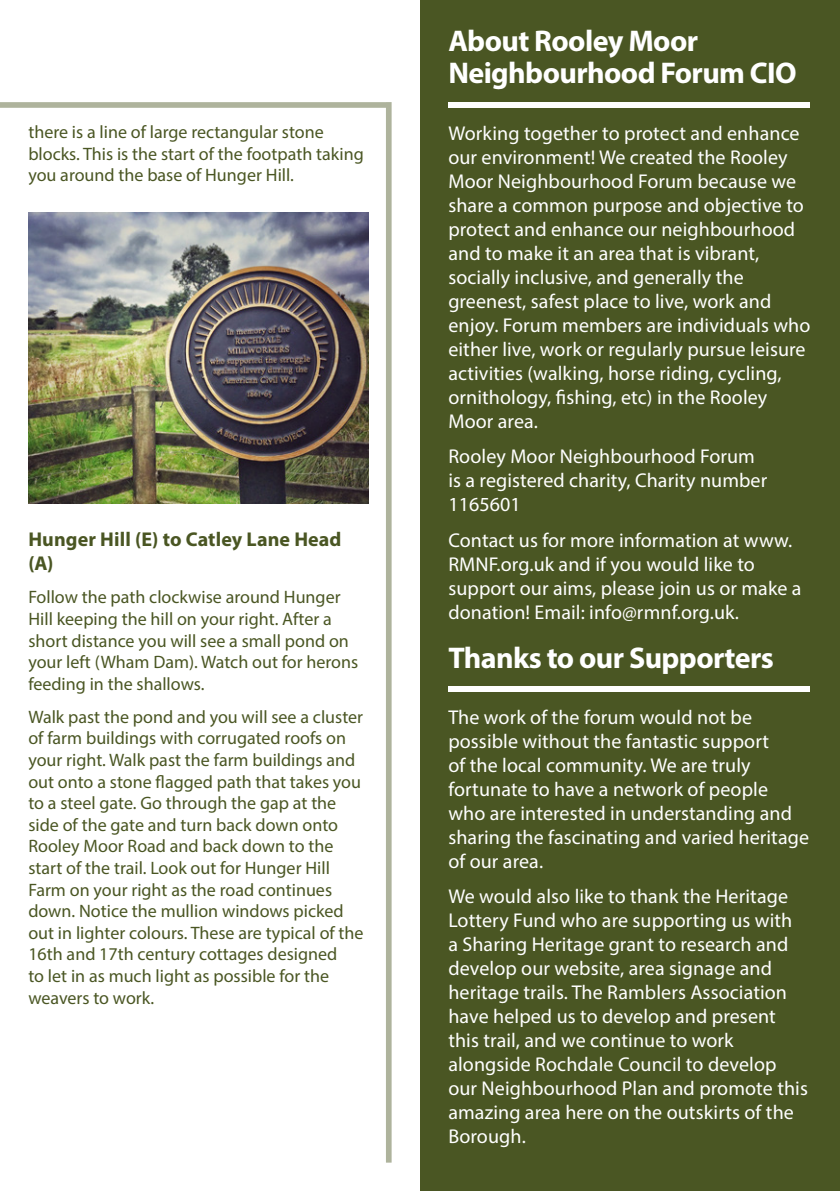
<style>
.page{position:relative;width:840px;height:1191px;background:#fff}
.page>*{position:absolute;margin:0;border:0;box-sizing:border-box;transform-origin:0 0}
.t1{font:700 30px/32px "Myriad Pro";letter-spacing:-.02em;color:#fff}
.t2{font:20px/24px "Myriad Pro";letter-spacing:.005em;color:#fff}
.t3{font:700 20px/24px "Myriad Pro";letter-spacing:.005em;color:#4a5623}
.t4{font:18px/21.6px "Myriad Pro";color:#4a5623}
</style>
<div class="page">
<div style="left:420px;top:0;width:419px;height:1191px;background:#4a5623"></div>
<div style="left:448px;top:102px;width:361px;height:6px;background:#fff"></div>
<div style="left:448px;top:686px;width:361px;height:6px;background:#fff"></div>
<img style="left:0;top:102px;width:391px;height:1060px">
<p class="t4" style="left:28px;top:121px;width:337px">there is a line of large rectangular stone blocks. This is the start of the footpath taking you around the base of Hunger Hill.</p>
<p class="t3" style="left:28px;top:527px;width:314px">Hunger Hill (E) to Catley Lane Head (A)</p>
<p class="t4" style="left:28px;top:586px;width:331px">Follow the path clockwise around Hunger Hill keeping the hill on your right. After a short distance you will see a small pond on your left (Wham Dam). Watch out for herons feeding in the shallows.</p>
<p class="t4" style="left:28px;top:705px;width:336px">Walk past the pond and you will see a cluster of farm buildings with corrugated roofs on your right. Walk past the farm buildings and out onto a stone flagged path that takes you to a steel gate. Go through the gap at the side of the gate and turn back down onto Rooley Moor Road and back down to the start of the trail. Look out for Hunger Hill Farm on your right as the road continues down. Notice the mullion windows picked out in lighter colours. These are typical of the 16th and 17th century cottages designed<br>to let in as much light as possible for the weavers to work.</p>
<h1 class="t1" style="left:448px;top:24px;width:349px">About Rooley Moor<br>Neighbourhood Forum CIO</h1>
<p class="t2" style="left:448px;top:121px;width:363px">Working together to protect and enhance our environment! We created the Rooley Moor Neighbourhood Forum because we share a common purpose and objective to protect and enhance our neighbourhood and to make it an area that is vibrant, socially inclusive, and generally the greenest, safest place to live, work and enjoy. Forum members are individuals who either live, work or regularly pursue leisure activities (walking, horse riding, cycling, ornithology, fishing, etc) in the Rooley Moor area.</p>
<p class="t2" style="left:448px;top:444px;width:320px">Rooley Moor Neighbourhood Forum is a registered charity, Charity number<br>1165601</p>
<p class="t2" style="left:448px;top:527px;width:354px">Contact us for more information at www.<br>RMNF.org.uk and if you would like to support our aims, please join us or make a donation! Email: info@rmnf.org.uk.</p>
<h1 class="t1" style="left:448px;top:641px;width:327px">Thanks to our Supporters</h1>
<p class="t2" style="left:448px;top:705px;width:362px">The work of the forum would not be possible without the fantastic support<br>of the local community. We are truly fortunate to have a network of people who are interested in understanding and sharing the fascinating and varied heritage of our area.</p>
<p class="t2" style="left:448px;top:884px;width:361px">We would also like to thank the Heritage Lottery Fund who are supporting us with<br>a Sharing Heritage grant to research and develop our website, area signage and heritage trails. The Ramblers Association have helped us to develop and present this trail, and we continue to work alongside Rochdale Council to develop our Neighbourhood Plan and promote this amazing area here on the outskirts of the Borough.</p>
</div>
